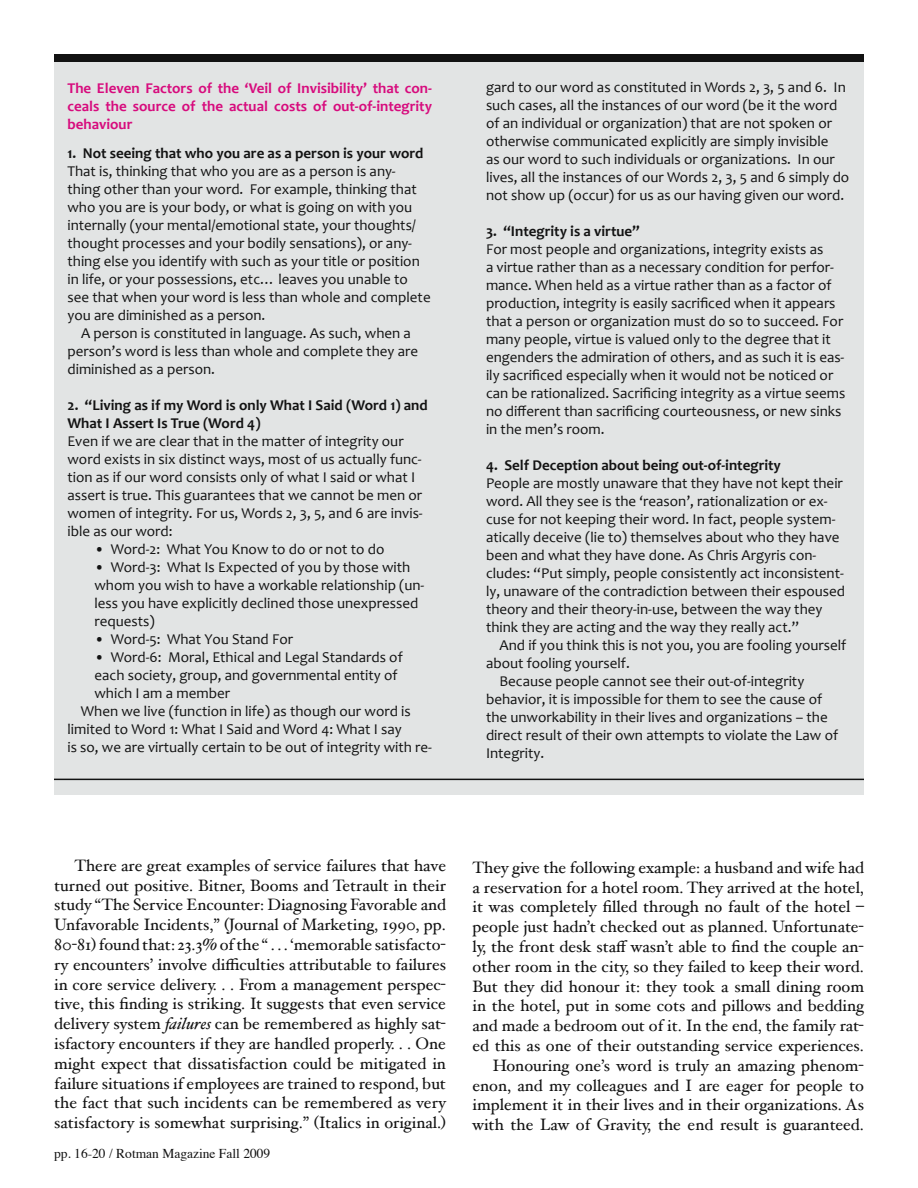
<style>
.page{position:relative;width:918px;height:1188px;background:#fff}
.page>*{position:absolute;margin:0;border:0;box-sizing:border-box;transform-origin:0 0}
.t1{font:16.5px/19.8px "Hoefler Text";color:#121212;text-align:justify}
.t2{font:15px/18px "Candara";color:#121212}
.t3{font:700 15px/18px "Candara";color:#121212}
.t4{font:700 15px/18px "Candara";color:#d70b7d;text-align:justify}
.t5{font:13.5px "Times";color:#121212}
.s1{font-style:italic}
</style>
<div class="page">
<div style="left:54px;top:54px;width:810px;height:741px;background:#e2e4e4"></div>
<div style="left:54px;top:54px;width:810px;height:8px;background:#121212"></div>
<hr style="left:54px;top:779px;width:810px;height:1px;background:#121212">
<p class="t4" style="left:68px;top:79px;width:366px">The Eleven Factors of the ‘Veil of Invisibility’ that con&shy;ceals the source of the actual costs of out-of-integrity behaviour</p>
<p class="t3" style="left:68px;top:144px;width:358px">1. Not seeing that who you are as a person is your word</p>
<p class="t2" style="left:68px;top:162px;width:365px">That is, thinking that who you are as a person is any&shy;thing other than your word. For example, thinking that who you are is your body, or what is going on with you internally (your mental/emotional state, your thoughts/ thought processes and your bodily sensations), or any&shy;thing else you identify with such as your title or position in life, or your possessions, etc… leaves you unable to see that when your word is less than whole and complete you are diminished as a person.</p>
<p class="t2" style="left:68px;top:324px;width:352px;text-indent:14px">A person is constituted in language. As such, when a person’s word is less than whole and complete they are diminished as a person.</p>
<p class="t3" style="left:68px;top:396px;width:362px">2. “Living as if my Word is only What I Said (Word 1) and<br>What I Assert Is True (Word 4)</p>
<p class="t2" style="left:68px;top:432px;width:357px">Even if we are clear that in the matter of integrity our word exists in six distinct ways, most of us actually func&shy;tion as if our word consists only of what I said or what I assert is true. This guarantees that we cannot be men or women of integrity. For us, Words 2, 3, 5, and 6 are invis&shy;ible as our word:</p>
<p class="t2" style="left:94px;top:540px;width:291px">• Word-2: What You Know to do or not to do</p>
<p class="t2" style="left:94px;top:558px;width:331px">• Word-3: What Is Expected of you by those with whom you wish to have a workable relationship (un&shy;less you have explicitly declined those unexpressed requests)</p>
<p class="t2" style="left:94px;top:630px;width:200px">• Word-5: What You Stand For</p>
<p class="t2" style="left:94px;top:648px;width:310px">• Word-6: Moral, Ethical and Legal Standards of</p>
<p class="t2" style="left:94px;top:666px;width:305px">each society, group, and governmental entity of</p>
<p class="t2" style="left:94px;top:684px;width:137px">which I am a member</p>
<p class="t2" style="left:81px;top:702px;width:331px">When we live (function in life) as though our word is</p>
<p class="t2" style="left:67px;top:720px;width:336px">limited to Word 1: What I Said and Word 4: What I say</p>
<p class="t2" style="left:67px;top:738px;width:366px">is so, we are virtually certain to be out of integrity with re-</p>
<p class="t2" style="left:486px;top:78px;width:365px">gard to our word as constituted in Words 2, 3, 5 and 6. In such cases, all the instances of our word (be it the word of an individual or organization) that are not spoken or otherwise communicated explicitly are simply invisible<br>as our word to such individuals or organizations. In our lives, all the instances of our Words 2, 3, 5 and 6 simply do not show up (occur) for us as our having given our word.</p>
<p class="t3" style="left:486px;top:222px;width:155px">3. “Integrity is a virtue”</p>
<p class="t2" style="left:486px;top:240px;width:361px">For most people and organizations, integrity exists as<br>a virtue rather than as a necessary condition for perfor&shy;mance. When held as a virtue rather than as a factor of production, integrity is easily sacrificed when it appears that a person or organization must do so to succeed. For many people, virtue is valued only to the degree that it engenders the admiration of others, and as such it is eas&shy;ily sacrificed especially when it would not be noticed or can be rationalized. Sacrificing integrity as a virtue seems no different than sacrificing courteousness, or new sinks in the men’s room.</p>
<p class="t3" style="left:486px;top:456px;width:296px">4. Self Deception about being out-of-integrity</p>
<p class="t2" style="left:486px;top:474px;width:361px">People are mostly unaware that they have not kept their word. All they see is the ‘reason’, rationalization or ex&shy;cuse for not keeping their word. In fact, people system&shy;atically deceive (lie to) themselves about who they have been and what they have done. As Chris Argyris con&shy;cludes: “Put simply, people consistently act inconsistent&shy;ly, unaware of the contradiction between their espoused theory and their theory-in-use, between the way they think they are acting and the way they really act.”</p>
<p class="t2" style="left:500px;top:636px;width:348px">And if you think this is not you, you are fooling yourself</p>
<p class="t2" style="left:486px;top:654px;width:145px">about fooling yourself.</p>
<p class="t2" style="left:500px;top:672px;width:306px">Because people cannot see their out-of-integrity</p>
<p class="t2" style="left:486px;top:690px;width:338px">behavior, it is impossible for them to see the cause of</p>
<p class="t2" style="left:486px;top:708px;width:343px">the unworkability in their lives and organizations – the</p>
<p class="t2" style="left:486px;top:726px;width:354px">direct result of their own attempts to violate the Law of</p>
<p class="t2" style="left:486px;top:744px;width:60px">Integrity.</p>
<p class="t1" style="left:54px;top:855px;width:393px;text-indent:20px">There are great examples of service failures that have turned out positive. Bitner, Booms and Tetrault in their study “The Service Encounter: Diagnosing Favorable and Unfavorable Incidents,” (Journal of Marketing, 1990, pp.<br>80-81) found that: 23.3% of the “ . . . ‘memorable satisfacto&shy;ry encounters’ involve difficulties attributable to failures in core service delivery. . . From a management perspec&shy;tive, this finding is striking. It suggests that even service delivery system <span class="s1">failures</span> can be remembered as highly sat&shy;isfactory encounters if they are handled properly. . . One might expect that dissatisfaction could be mitigated in failure situations if employees are trained to respond, but the fact that such incidents can be remembered as very satisfactory is somewhat surprising.” (Italics in original.)</p>
<p class="t1" style="left:473px;top:857px;width:393px;text-align:right">They give the following example: a husband and wife had a reservation for a hotel room. They arrived at the hotel, it was completely filled through no fault of the hotel – people just hadn’t checked out as planned. Unfortunate&shy;ly, the front desk staff wasn’t able to find the couple an&shy;other room in the city, so they failed to keep their word.<br>But they did honour it: they took a small dining room in the hotel, put in some cots and pillows and bedding and made a bedroom out of it. In the end, the family rat&shy;ed this as one of their outstanding service experiences.<br>Honouring one’s word is truly an amazing phenom&shy;enon, and my colleagues and I are eager for people to implement it in their lives and in their organizations. As with the Law of Gravity, the end result is guaranteed.</p>
<p class="t5" style="left:54px;top:1141px;width:218px">pp. 16-20 / Rotman Magazine Fall 2009</p>
</div>
